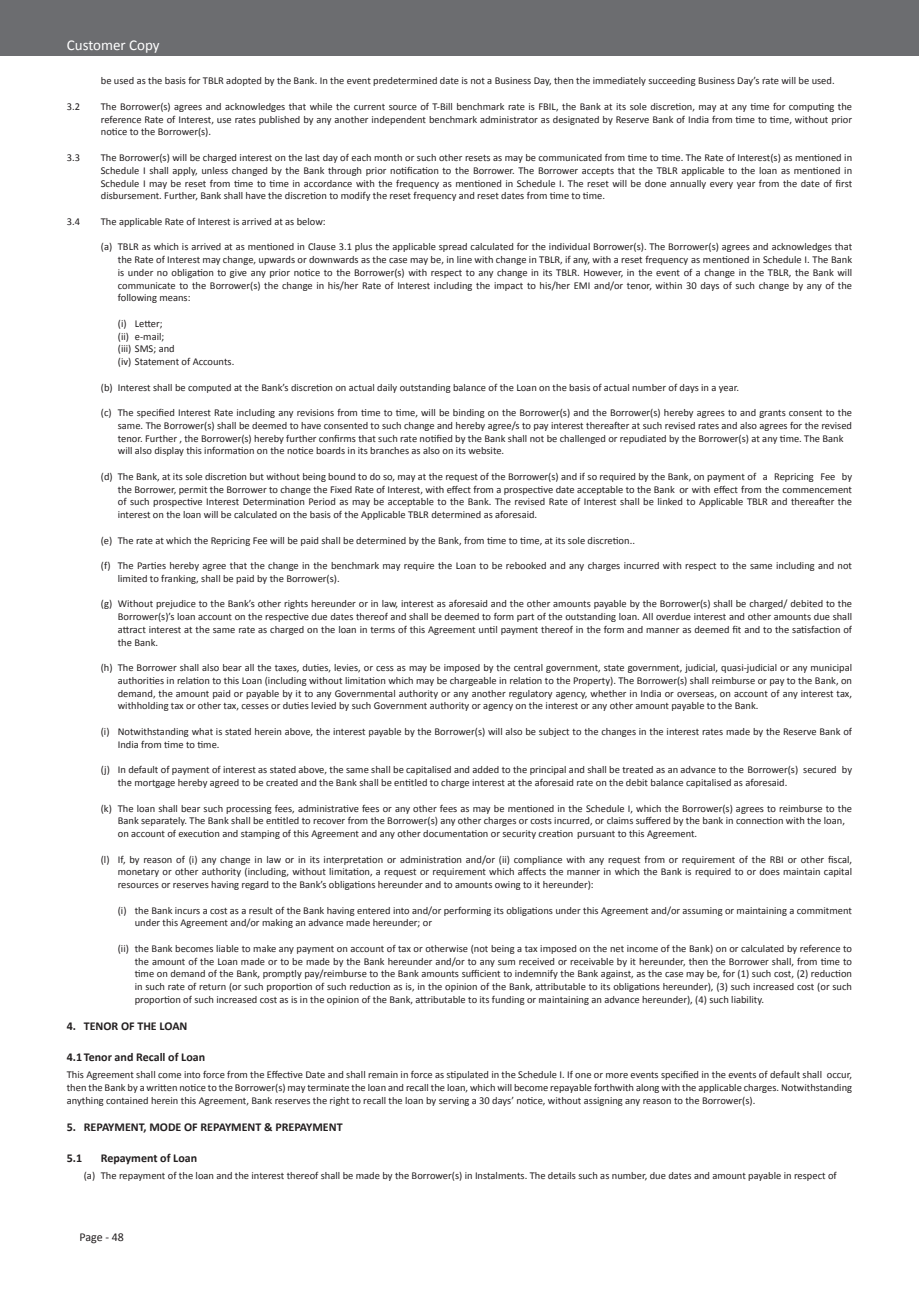
<style>
.page{position:relative;width:919px;height:1289px;background:#fff}
.page>*{position:absolute;margin:0;border:0;box-sizing:border-box;transform-origin:0 0}
.t1{font:15px "Calibri";color:#fff}
.t2{font:700 12px "Calibri";color:#231f20}
.t3{font:12px "Calibri";letter-spacing:-.005em;color:#231f20}
.t4{font:10.5px/12.8px "Calibri";color:#231f20;text-align:justify}
</style>
<div class="page">
<div style="left:0;top:0;width:906px;height:55px;background:#6c6d70"></div>
<div style="left:906px;top:0;width:12px;height:55px;background:#6c6d70"></div>
<h1 class="t1" style="left:67px;top:35px;width:94px">Customer Copy</h1>
<p class="t4" style="left:101px;top:75px;width:735px">be used as the basis for TBLR adopted by the Bank. In the event predetermined date is not a Business Day, then the immediately succeeding Business Day’s rate will be used.</p>
<p class="t4" style="left:67px;top:100px;width:15px">3.2</p>
<p class="t4" style="left:101px;top:100px;width:752px">The Borrower(s) agrees and acknowledges that while the current source of T-Bill benchmark rate is FBIL, the Bank at its sole discretion, may at any time for computing the reference Rate of Interest, use rates published by any another independent benchmark administrator as designated by Reserve Bank of India from time to time, without prior notice to the Borrower(s).</p>
<p class="t4" style="left:67px;top:151px;width:15px">3.3</p>
<p class="t4" style="left:101px;top:151px;width:752px">The Borrower(s) will be charged interest on the last day of each month or such other resets as may be communicated from time to time. The Rate of Interest(s) as mentioned in Schedule I shall apply, unless changed by the Bank through prior notification to the Borrower. The Borrower accepts that the TBLR applicable to the loan as mentioned in Schedule I may be reset from time to time in accordance with the frequency as mentioned in Schedule I. The reset will be done annually every year from the date of first disbursement. Further, Bank shall have the discretion to modify the reset frequency and reset dates from time to time.</p>
<p class="t4" style="left:67px;top:215px;width:15px">3.4</p>
<p class="t4" style="left:101px;top:215px;width:226px">The applicable Rate of Interest is arrived at as below:</p>
<p class="t4" style="left:118px;top:240px;width:735px;text-indent:-17px">(a) TBLR as which is arrived at as mentioned in Clause 3.1 plus the applicable spread calculated for the individual Borrower(s). The Borrower(s) agrees and acknowledges that the Rate of Interest may change, upwards or downwards as the case may be, in line with change in TBLR, if any, with a reset frequency as mentioned in Schedule I. The Bank is under no obligation to give any prior notice to the Borrower(s) with respect to any change in its TBLR. However, in the event of a change in the TBLR, the Bank will communicate to the Borrower(s) the change in his/her Rate of Interest including the impact to his/her EMI and/or tenor, within 30 days of such change by any of the following means:</p>
<p class="t4" style="left:118px;top:317px;width:118px;text-align:left">(i) Letter;<br>(ii) e-mail;<br>(iii) SMS; and<br>(iv) Statement of Accounts.</p>
<p class="t4" style="left:101px;top:381px;width:639px">(b) Interest shall be computed at the Bank’s discretion on actual daily outstanding balance of the Loan on the basis of actual number of days in a year.</p>
<p class="t4" style="left:118px;top:406px;width:735px;text-align:left;text-indent:-17px">(c) The specified Interest Rate including any revisions from time to time, will be binding on the Borrower(s) and the Borrower(s) hereby agrees to and grants consent to the same. The Borrower(s) shall be deemed to have consented to such change and hereby agree/s to pay interest thereafter at such revised rates and also agrees for the revised tenor. Further , the Borrower(s) hereby further confirms that such rate notified by the Bank shall not be challenged or repudiated by the Borrower(s) at any time. The Bank will also display this information on the notice boards in its branches as also on its website.</p>
<p class="t4" style="left:118px;top:470px;width:735px;text-indent:-17px">(d) The Bank, at its sole discretion but without being bound to do so, may at the request of the Borrower(s) and if so required by the Bank, on payment of a Repricing Fee by the Borrower, permit the Borrower to change the Fixed Rate of Interest, with effect from a prospective date acceptable to the Bank or with effect from the commencement of such prospective Interest Determination Period as may be acceptable to the Bank. The revised Rate of Interest shall be linked to Applicable TBLR and thereafter the interest on the loan will be calculated on the basis of the Applicable TBLR determined as aforesaid.</p>
<p class="t4" style="left:101px;top:534px;width:535px">(e) The rate at which the Repricing Fee will be paid shall be determined by the Bank, from time to time, at its sole discretion..</p>
<p class="t4" style="left:118px;top:559px;width:735px;text-indent:-17px">(f) The Parties hereby agree that the change in the benchmark may require the Loan to be rebooked and any charges incurred with respect to the same including and not limited to franking, shall be paid by the Borrower(s).</p>
<p class="t4" style="left:118px;top:597px;width:735px;text-indent:-17px">(g) Without prejudice to the Bank’s other rights hereunder or in law, interest as aforesaid and the other amounts payable by the Borrower(s) shall be charged/ debited to the Borrower(s)’s loan account on the respective due dates thereof and shall be deemed to form part of the outstanding loan. All overdue interest and other amounts due shall attract interest at the same rate as charged on the loan in terms of this Agreement until payment thereof in the form and manner as deemed fit and to the satisfaction of the Bank.</p>
<p class="t4" style="left:118px;top:661px;width:735px;text-indent:-17px">(h) The Borrower shall also bear all the taxes, duties, levies, or cess as may be imposed by the central government, state government, judicial, quasi-judicial or any municipal authorities in relation to this Loan (including without limitation which may be chargeable in relation to the Property). The Borrower(s) shall reimburse or pay to the Bank, on demand, the amount paid or payable by it to any Governmental authority or any another regulatory agency, whether in India or overseas, on account of any interest tax, withholding tax or other tax, cesses or duties levied by such Government authority or agency on the interest or any other amount payable to the Bank.</p>
<p class="t4" style="left:118px;top:725px;width:735px;text-indent:-17px">(i) Notwithstanding what is stated herein above, the interest payable by the Borrower(s) will also be subject to the changes in the interest rates made by the Reserve Bank of<br>India from time to time.</p>
<p class="t4" style="left:118px;top:763px;width:735px;text-indent:-17px">(j) In default of payment of interest as stated above, the same shall be capitalised and added to the principal and shall be treated as an advance to the Borrower(s) secured by the mortgage hereby agreed to be created and the Bank shall be entitled to charge interest at the aforesaid rate on the debit balance capitalised as aforesaid.</p>
<p class="t4" style="left:118px;top:801px;width:735px;text-align:left;text-indent:-17px">(k) The loan shall bear such processing fees, administrative fees or any other fees as may be mentioned in the Schedule I, which the Borrower(s) agrees to reimburse to the<br>Bank separately. The Bank shall be entitled to recover from the Borrower(s) any other charges or costs incurred, or claims suffered by the bank in connection with the loan, on account of execution and stamping of this Agreement and any other documentation or security creation pursuant to this Agreement.</p>
<p class="t4" style="left:118px;top:852px;width:735px;text-indent:-17px">(l) If, by reason of (i) any change in law or in its interpretation or administration and/or (ii) compliance with any request from or requirement of the RBI or other fiscal, monetary or other authority (including, without limitation, a request or requirement which affects the manner in which the Bank is required to or does maintain capital resources or reserves having regard to the Bank’s obligations hereunder and to amounts owing to it hereunder):</p>
<p class="t4" style="left:135px;top:903px;width:718px;text-indent:-17px">(i) the Bank incurs a cost as a result of the Bank having entered into and/or performing its obligations under this Agreement and/or assuming or maintaining a commitment under this Agreement and/or making an advance made hereunder; or</p>
<p class="t4" style="left:135px;top:942px;width:718px;text-indent:-17px">(ii) the Bank becomes liable to make any payment on account of tax or otherwise (not being a tax imposed on the net income of the Bank) on or calculated by reference to the amount of the Loan made or to be made by the Bank hereunder and/or to any sum received or receivable by it hereunder, then the Borrower shall, from time to time on demand of the Bank, promptly pay/reimburse to the Bank amounts sufficient to indemnify the Bank against, as the case may be, for (1) such cost, (2) reduction in such rate of return (or such proportion of such reduction as is, in the opinion of the Bank, attributable to its obligations hereunder), (3) such increased cost (or such proportion of such increased cost as is in the opinion of the Bank, attributable to its funding or maintaining an advance hereunder), (4) such liability.</p>
<p class="t2" style="left:67px;top:1018px;width:122px">4. TENOR OF THE LOAN</p>
<p class="t2" style="left:67px;top:1049px;width:140px">4.1 Tenor and Recall of Loan</p>
<p class="t4" style="left:67px;top:1068px;width:786px">This Agreement shall come into force from the Effective Date and shall remain in force as stipulated in the Schedule I. If one or more events specified in the events of default shall occur, then the Bank by a written notice to the Borrower(s) may terminate the loan and recall the loan, which will become repayable forthwith along with the applicable charges. Notwithstanding anything contained herein this Agreement, Bank reserves the right to recall the loan by serving a 30 days’ notice, without assigning any reason to the Borrower(s).</p>
<p class="t2" style="left:67px;top:1119px;width:277px">5. REPAYMENT, MODE OF REPAYMENT &amp; PREPAYMENT</p>
<p class="t2" style="left:67px;top:1150px;width:17px">5.1</p>
<p class="t2" style="left:101px;top:1150px;width:98px">Repayment of Loan</p>
<p class="t4" style="left:84px;top:1169px;width:754px">(a) The repayment of the loan and the interest thereof shall be made by the Borrower(s) in Instalments. The details such as number, due dates and amount payable in respect of</p>
<p class="t3" style="left:80px;top:1228px;width:46px">Page - 48</p>
</div>
